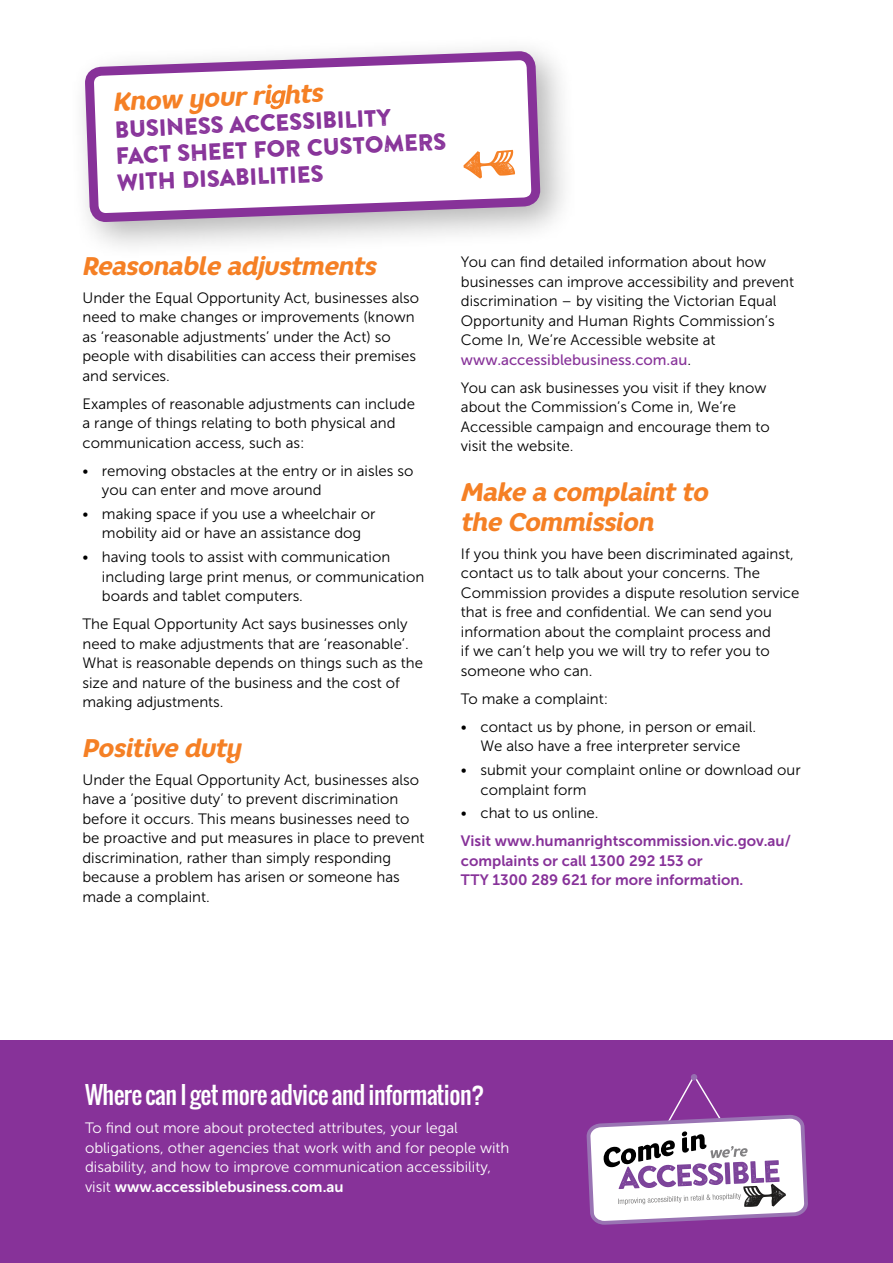
<style>
.page{position:relative;width:893px;height:1263px;background:#fff}
.page>*{position:absolute;margin:0;border:0;box-sizing:border-box;transform-origin:0 0}
.t1{font:italic 800 25.8px "Core Rhino 75";color:#f58025}
.t2{font:italic 800 25.5px/30px "Core Rhino 75";letter-spacing:-.04em;color:#f58025}
.t3{font:24px "Oswald";letter-spacing:-.02em;color:#fff}
.t4{font:23.4px/26.4px "Brandon Printed One";color:#873299}
.t5{font:15px/19.5px "Museo Sans 300";color:#000}
.t6{font:15px/19.5px "Museo Sans 300";color:#fff}
.t7{font:15px/19.5px "Museo Sans 700";color:#873299}
.t8{font:15px "Museo Sans 700";color:#fff}
.t9{font:15px "Museo Sans 500";color:#873299}
.s1{font-family:"Museo Sans 300";color:#000}
.s2{font-family:"Museo Sans 300"}
</style>
<div class="page">
<div style="left:67px;top:34px;width:511px;height:226px;background:#000;opacity:.3"></div>
<svg style="left:81px;top:34px;width:459px;height:226px"></svg>
<svg style="left:463px;top:150px;width:52px;height:29px"></svg>
<svg style="left:270px;top:90px;width:16px;height:19px"></svg>
<svg style="left:190px;top:107px;width:6px;height:4px"></svg>
<div style="left:0;top:1041px;width:893px;height:222px;background:#873299"></div>
<svg style="left:587px;top:1074px;width:221px;height:151px"></svg>
<h1 class="t1" style="left:113px;top:84px;width:212px;rotate:-2deg">Know your ri hts</h1>
<h3 class="t4" style="left:113px;top:117px;width:333px;rotate:-3deg">BUSINESS ACCESSIBILITY<br>FACT SHEET FOR CUSTOMERS<br>WITH DISABILITIES</h3>
<h2 class="t2" style="left:82px;top:250px;width:296px">Reasonable adjustments</h2>
<p class="t5" style="left:82px;top:288px;width:338px">Under the Equal Opportunity Act, businesses also need to make changes or improvements (known as ‘reasonable adjustments’ under the Act) so people with disabilities can access their premises and services.</p>
<p class="t5" style="left:82px;top:394px;width:334px">Examples of reasonable adjustments can include a range of things relating to both physical and communication access, such as:</p>
<p class="t5" style="left:102px;top:461px;width:313px;text-indent:-19px">• removing obstacles at the entry or in aisles so you can enter and move around</p>
<p class="t5" style="left:82px;top:504px;width:294px;text-align:center">• making space if you use a wheelchair or mobility aid or have an assistance dog</p>
<p class="t5" style="left:102px;top:547px;width:324px;text-indent:-19px">• having tools to assist with communication including large print menus, or communication boards and tablet computers.</p>
<p class="t5" style="left:82px;top:614px;width:342px">The Equal Opportunity Act says businesses only need to make adjustments that are ‘reasonable’.<br>What is reasonable depends on things such as the size and nature of the business and the cost of making adjustments.</p>
<h2 class="t2" style="left:82px;top:732px;width:161px">Positive duty</h2>
<p class="t5" style="left:82px;top:770px;width:344px">Under the Equal Opportunity Act, businesses also have a ‘positive duty’ to prevent discrimination before it occurs. This means businesses need to be proactive and put measures in place to prevent discrimination, rather than simply responding because a problem has arisen or someone has made a complaint.</p>
<p class="t5" style="left:461px;top:252px;width:335px">You can find detailed information about how businesses can improve accessibility and prevent discrimination – by visiting the Victorian Equal Opportunity and Human Rights Commission’s Come In, We’re Accessible website at</p>
<p class="t9" style="left:461px;top:351px;width:232px">www.accessiblebusiness.com.au<span class="s1">.</span></p>
<p class="t5" style="left:461px;top:378px;width:310px">You can ask businesses you visit if they know about the Commission’s Come in, We’re Accessible campaign and encourage them to visit the website.</p>
<h2 class="t2" style="left:461px;top:476px;width:250px">Make a complaint to the Commission</h2>
<p class="t5" style="left:461px;top:544px;width:340px">If you think you have been discriminated against, contact us to talk about your concerns. The Commission provides a dispute resolution service that is free and confidential. We can send you information about the complaint process and<br>if we can’t help you we will try to refer you to someone who can.</p>
<p class="t5" style="left:461px;top:689px;width:149px">To make a complaint:</p>
<p class="t5" style="left:461px;top:717px;width:297px;text-align:center">• contact us by phone, in person or email.<br>We also have a free interpreter service</p>
<p class="t5" style="left:480px;top:760px;width:322px;text-indent:-20px">• submit your complaint online or download our complaint form</p>
<p class="t5" style="left:461px;top:803px;width:139px">• chat to us online.</p>
<p class="t7" style="left:461px;top:831px;width:331px">Visit www.humanrightscommission.vic.gov.au/ complaints or call 1300 292 153 or<br>TTY 1300 289 621 for more information.</p>
<h3 class="t3" style="left:85px;top:1077px;width:401px">Where can I get more advice and information?</h3>
<p class="t6" style="left:85px;top:1118px;width:426px">To find out more about protected attributes, your legal obligations, other agencies that work with and for people with disability, and how to improve communication accessibility,</p>
<p class="t8" style="left:85px;top:1178px;width:260px"><span class="s2">visit</span> www.accessiblebusiness.com.au</p>
</div>
